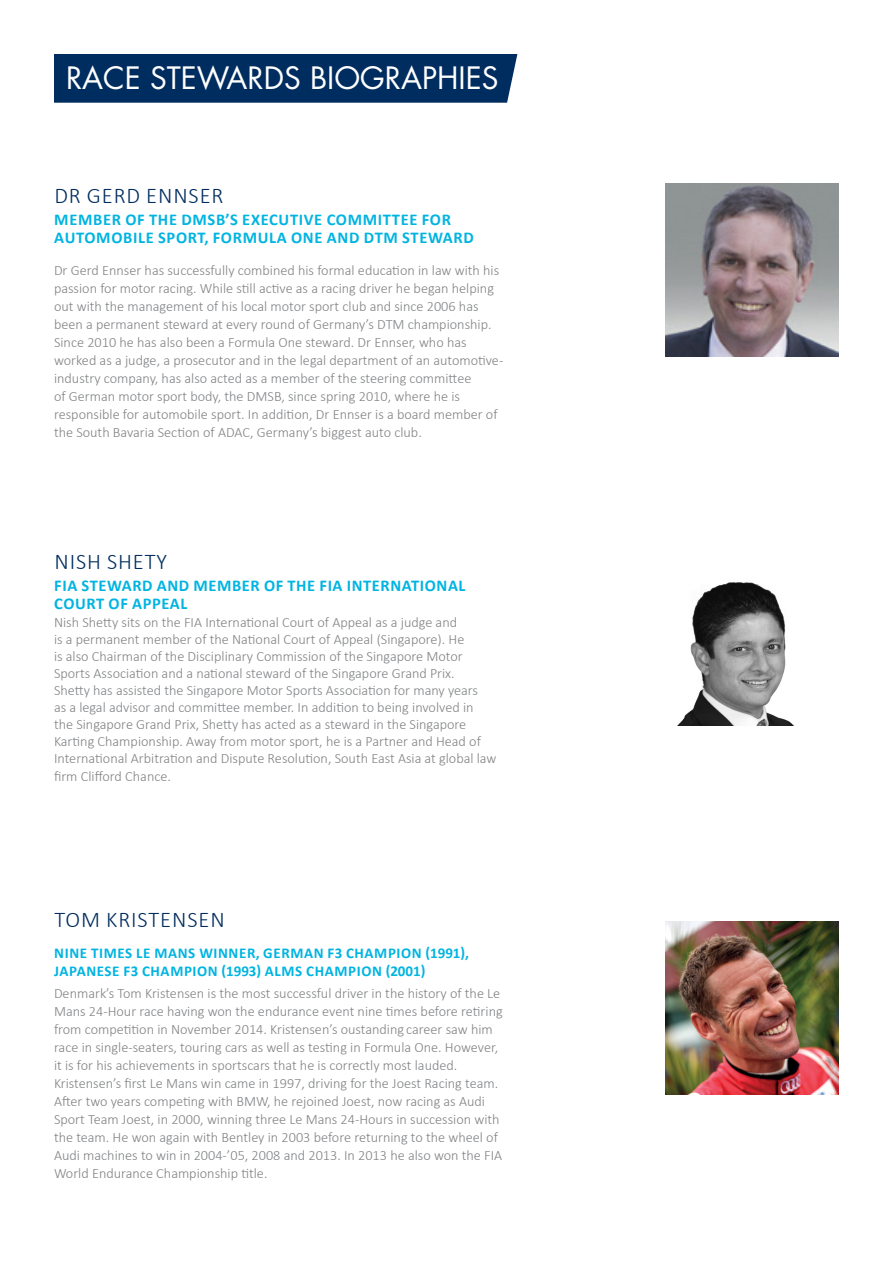
<style>
.page{position:relative;width:893px;height:1263px;background:#fff}
.page>*{position:absolute;margin:0;border:0;box-sizing:border-box;transform-origin:0 0}
.t1{font:30px "Futura Std";color:#fff}
.t2{font:300 22.5px "Calibri";letter-spacing:.04em;color:#002d5f}
.t3{font:700 16.5px/18px "Calibri";letter-spacing:.035em;color:#00b4e1}
.t4{font:700 15px/18px "Calibri";letter-spacing:.04em;color:#00b4e1}
.t5{font:300 14.25px/18px "Calibri";color:#808285}
</style>
<div class="page">
<img style="left:665px;top:184px;width:173px;height:173px">
<img style="left:677px;top:582px;width:117px;height:144px">
<img style="left:665px;top:921px;width:173px;height:173px">
<div style="left:54px;top:54px;width:463px;height:49px;background:#002d5f"></div>
<h1 class="t1" style="left:66px;top:59px;width:434px">RACE STEWARDS BIOGRAPHIES</h1>
<h2 class="t2" style="left:54px;top:186px;width:171px">DR GERD ENNSER</h2>
<p class="t3" style="left:54px;top:212px;width:421px">MEMBER OF THE DMSB’S EXECUTIVE COMMITTEE FOR<br>AUTOMOBILE SPORT, FORMULA ONE AND DTM STEWARD</p>
<p class="t5" style="left:54px;top:263px;width:451px">Dr Gerd Ennser has successfully combined his formal education in law with his passion for motor racing. While still active as a racing driver he began helping out with the management of his local motor sport club and since 2006 has been a permanent steward at every round of Germany’s DTM championship.<br>Since 2010 he has also been a Formula One steward. Dr Ennser, who has worked as a judge, a prosecutor and in the legal department of an automotive&shy;industry company, has also acted as a member of the steering committee<br>of German motor sport body, the DMSB, since spring 2010, where he is responsible for automobile sport. In addition, Dr Ennser is a board member of the South Bavaria Section of ADAC, Germany’s biggest auto club.</p>
<h2 class="t2" style="left:54px;top:552px;width:114px">NISH SHETY</h2>
<p class="t3" style="left:54px;top:578px;width:413px">FIA STEWARD AND MEMBER OF THE FIA INTERNATIONAL<br>COURT OF APPEAL</p>
<p class="t5" style="left:54px;top:614px;width:444px;line-height:17.1px">Nish Shetty sits on the FIA International Court of Appeal as a judge and<br>is a permanent member of the National Court of Appeal (Singapore). He<br>is also Chairman of the Disciplinary Commission of the Singapore Motor Sports Association and a national steward of the Singapore Grand Prix.<br>Shetty has assisted the Singapore Motor Sports Association for many years<br>as a legal advisor and committee member. In addition to being involved in<br>the Singapore Grand Prix, Shetty has acted as a steward in the Singapore Karting Championship. Away from motor sport, he is a Partner and Head of International Arbitration and Dispute Resolution, South East Asia at global law firm Clifford Chance.</p>
<h2 class="t2" style="left:54px;top:910px;width:172px">TOM KRISTENSEN</h2>
<p class="t4" style="left:54px;top:945px;width:416px">NINE TIMES LE MANS WINNER, GERMAN F3 CHAMPION (1991),<br>JAPANESE F3 CHAMPION (1993) ALMS CHAMPION (2001)</p>
<p class="t5" style="left:54px;top:986px;width:450px">Denmark’s Tom Kristensen is the most successful driver in the history of the Le Mans 24-Hour race having won the endurance event nine times before retiring from competition in November 2014. Kristensen’s oustanding career saw him race in single-seaters, touring cars as well as testing in Formula One. However, it is for his achievements in sportscars that he is correctly most lauded.<br>Kristensen’s first Le Mans win came in 1997, driving for the Joest Racing team.<br>After two years competing with BMW, he rejoined Joest, now racing as Audi Sport Team Joest, in 2000, winning three Le Mans 24-Hours in succession with the team. He won again with Bentley in 2003 before returning to the wheel of Audi machines to win in 2004-’05, 2008 and 2013. In 2013 he also won the FIA World Endurance Championship title.</p>
</div>
